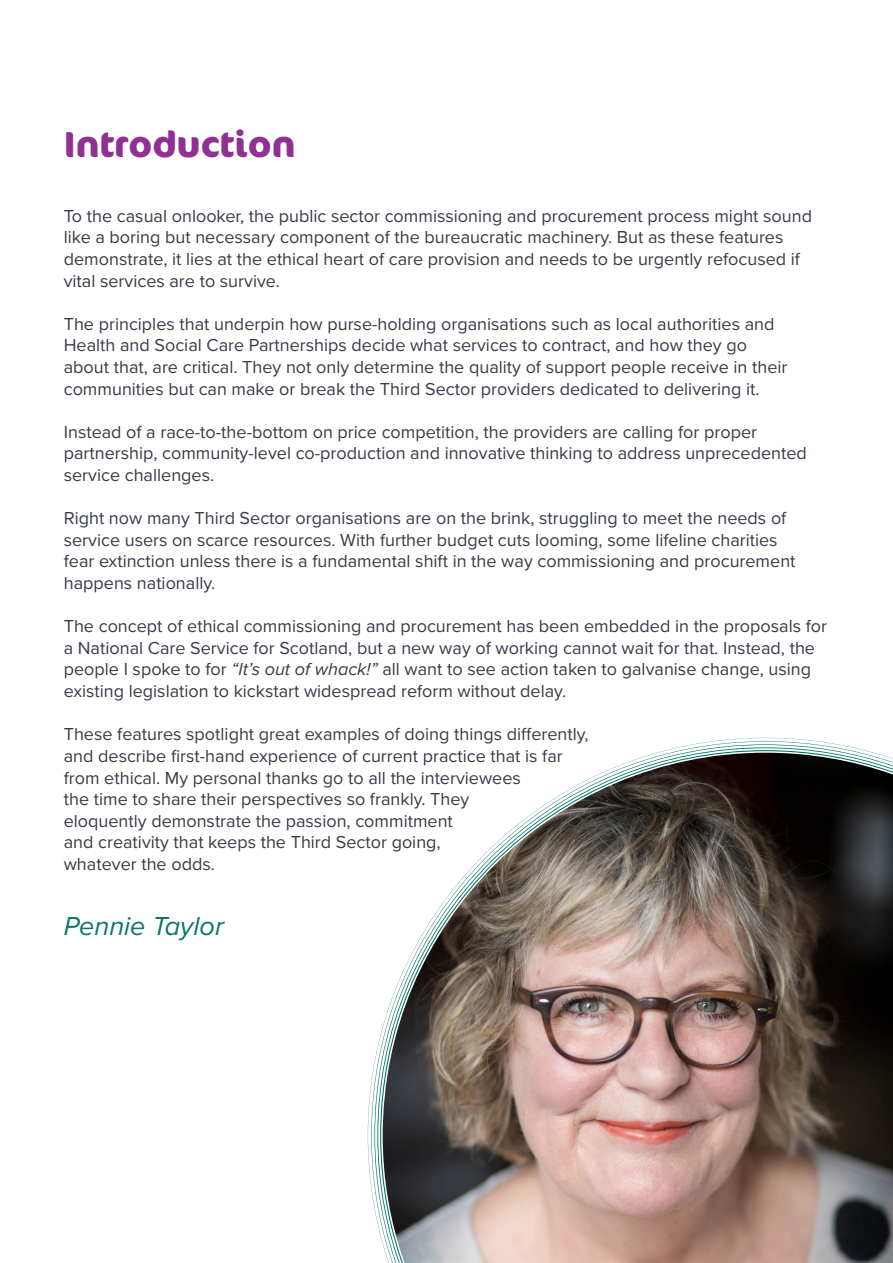
<style>
.page{position:relative;width:893px;height:1263px;background:#fff}
.page>*{position:absolute;margin:0;border:0;box-sizing:border-box;transform-origin:0 0}
.t1{font:700 36px "Cocon Pro";color:#903092}
.t2{font:italic 27px "Proxima Nova";color:#0d7669}
.t3{font:18px/21.6px "Proxima Nova";color:#373c49}
.s1{font-style:italic}
</style>
<div class="page">
<img style="left:377px;top:747px;width:516px;height:516px">
<p class="t1" style="left:64px;top:119px;width:233px">Introduction</p>
<p class="t3" style="left:64px;top:204px;width:750px">To the casual onlooker, the public sector commissioning and procurement process might sound like a boring but necessary component of the bureaucratic machinery. But as these features demonstrate, it lies at the ethical heart of care provision and needs to be urgently refocused if vital services are to survive.</p>
<p class="t3" style="left:64px;top:312px;width:712px">The principles that underpin how purse-holding organisations such as local authorities and</p>
<p class="t3" style="left:64px;top:334px;width:725px">Health and Social Care Partnerships decide what services to contract, and how they go about that, are critical. They not only determine the quality of support people receive in their communities but can make or break the Third Sector providers dedicated to delivering it.</p>
<p class="t3" style="left:64px;top:420px;width:745px">Instead of a race-to-the-bottom on price competition, the providers are calling for proper partnership, community-level co-production and innovative thinking to address unprecedented service challenges.</p>
<p class="t3" style="left:64px;top:507px;width:733px">Right now many Third Sector organisations are on the brink, struggling to meet the needs of service users on scarce resources. With further budget cuts looming, some lifeline charities fear extinction unless there is a fundamental shift in the way commissioning and procurement happens nationally.</p>
<p class="t3" style="left:64px;top:615px;width:765px">The concept of ethical commissioning and procurement has been embedded in the proposals for a National Care Service for Scotland, but a new way of working cannot wait for that. Instead, the people I spoke to for <span class="s1">“It’s out of whack!”</span> all want to see action taken to galvanise change, using existing legislation to kickstart widespread reform without delay.</p>
<p class="t3" style="left:64px;top:723px;width:526px">These features spotlight great examples of doing things differently, and describe first-hand experience of current practice that is far from ethical. My personal thanks go to all the interviewees<br>the time to share their perspectives so frankly. They<br>eloquently demonstrate the passion, commitment<br>and creativity that keeps the Third Sector going,<br>whatever the odds.</p>
<p class="t2" style="left:64px;top:905px;width:162px">Pennie Taylor</p>
</div>
